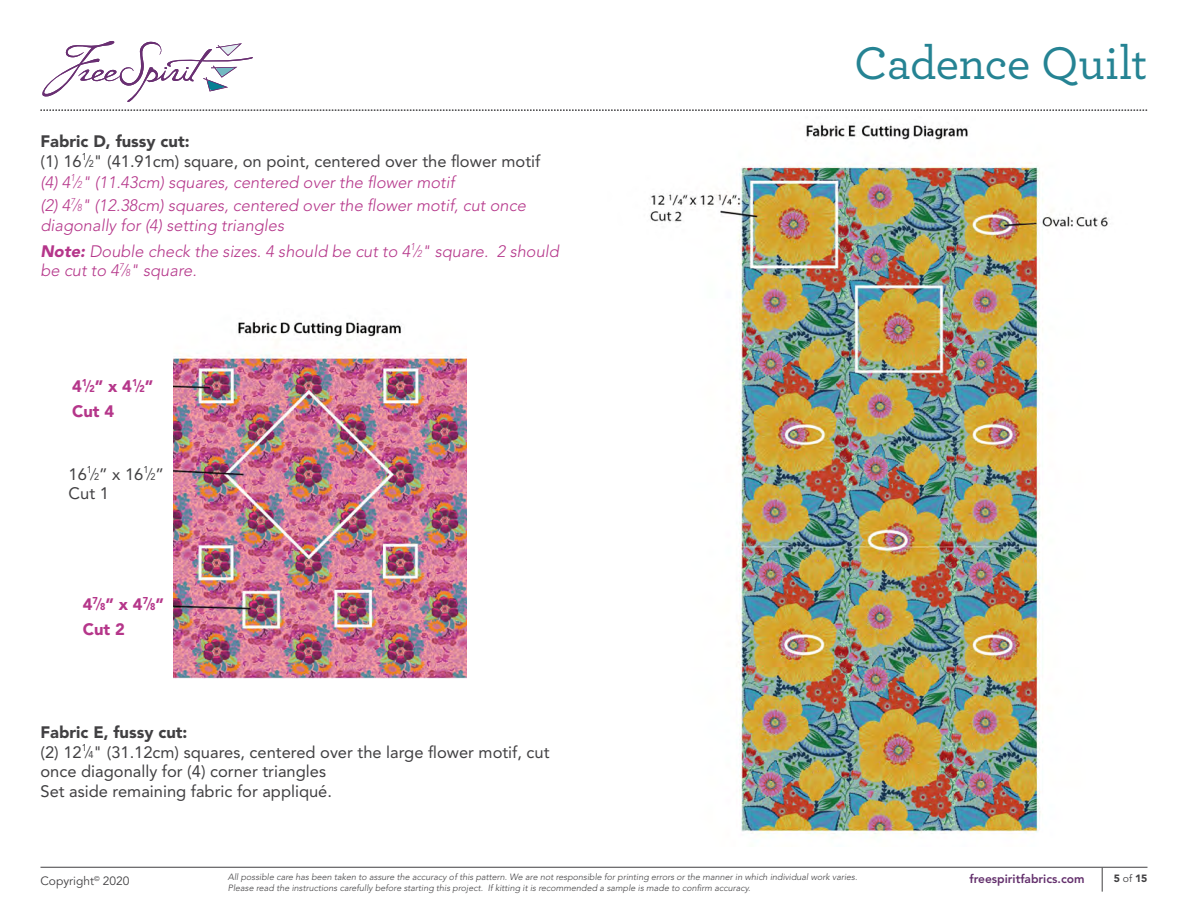
<style>
.page{position:relative;width:1188px;height:918px;background:#fff}
.page>*{position:absolute;margin:0;border:0;box-sizing:border-box;transform-origin:0 0}
.t1{font:500 48px "Archer";letter-spacing:-.01em;color:#258393}
.Notes{font:italic 300 16.5px/19.5px "Avenir LT Std";color:#b5368a}
.BODY{font:16.5px/19.5px "Avenir LT Std";color:#414042}
.BODY-2{font:900 16.5px "Avenir LT Std";color:#414042}
.Notes-2{font:900 16.5px "Avenir LT Std";color:#b5368a}
.t2{font:800 12px "Avenir LT Std";color:#632f6c}
.t3{font:12px "Avenir LT Std";color:#414042}
.t4{font:900 10.5px "Avenir LT Std";color:#414042}
.t5{font:italic 300 9px "Avenir LT Std";color:#414042}
.s1{font-size:9.9px}
.s2{font-weight:900}
.s3{font-weight:400}
</style>
<div class="page">
<svg style="left:1102px;top:868px;width:1px;height:24px"></svg>
<hr style="left:40px;top:867px;width:1108px;height:1px;background:#414042">
<svg style="left:42px;top:41px;width:211px;height:61px"></svg>
<svg style="left:40px;top:110px;width:1108px;height:1px"></svg>
<img style="left:650px;top:124px;width:458px;height:711px">
<img style="left:173px;top:322px;width:293px;height:356px">
<p class="BODY-2" style="left:40px;top:132px;width:151px">Fabric D, fussy cut:</p>
<p class="BODY" style="left:40px;top:152px;width:501px">(1) 16<sup>1</sup>⁄<span class="s1">2</span>" (41.91cm) square, on point, centered over the flower motif</p>
<p class="Notes" style="left:41px;top:173px;width:416px">(4) 4<sup>1</sup>⁄<span class="s1">2</span>" (11.43cm) squares, centered over the flower motif</p>
<p class="Notes" style="left:40px;top:196px;width:487px">(2) 4<sup>7</sup>⁄<span class="s1">8</span>" (12.38cm) squares, centered over the flower motif, cut once diagonally for (4) setting triangles</p>
<p class="Notes" style="left:40px;top:242px;width:520px"><span class="s2">Note:</span> Double check the sizes. 4 should be cut to 4<sup>1</sup>⁄<span class="s1">2</span>" square. 2 should be cut to 4<sup>7</sup>⁄<span class="s1">8</span>" square.</p>
<p class="Notes-2" style="left:72px;top:376px;width:83px">4<sup>1</sup>⁄<span class="s1">2</span>” x 4<sup>1</sup>⁄<span class="s1">2</span>”</p>
<p class="Notes-2" style="left:72px;top:401px;width:44px">Cut 4</p>
<p class="BODY" style="left:69px;top:465px;width:97px">16<sup>1</sup>⁄<span class="s1">2</span>” x 16<sup>1</sup>⁄<span class="s1">2</span>”</p>
<p class="BODY" style="left:69px;top:484px;width:42px">Cut 1</p>
<p class="Notes-2" style="left:83px;top:595px;width:83px">4<sup>7</sup>⁄<span class="s1">8</span>” x 4<sup>7</sup>⁄<span class="s1">8</span>”</p>
<p class="Notes-2" style="left:83px;top:619px;width:44px">Cut 2</p>
<p class="BODY-2" style="left:40px;top:723px;width:148px">Fabric E, fussy cut:</p>
<p class="BODY" style="left:40px;top:743px;width:511px">(2) 12<sup>1</sup>⁄<span class="s1">4</span>" (31.12cm) squares, centered over the large flower motif, cut once diagonally for (4) corner triangles</p>
<p class="BODY" style="left:41px;top:782px;width:293px">Set aside remaining fabric for appliqué.</p>
<h1 class="t1" style="left:854px;top:28px;width:295px">Cadence Quilt</h1>
<h3 class="t3" style="left:40px;top:874px;width:91px">Copyright<sup>©</sup> 2020</h3>
<p class="t5" style="left:228px;top:872px;width:631px">All possible care has been taken to assure the accuracy of this pattern. We are not responsible for printing errors or the manner in which individual work varies.</p>
<h3 class="t2" style="left:969px;top:872px;width:117px">freespiritfabrics.com</h3>
<p class="t4" style="left:1114px;top:872px;width:35px">5 <span class="s3">of</span> 15</p>
<p class="t5" style="left:228px;top:883px;width:524px">Please read the instructions carefully before starting this project. If kitting it is recommended a sample is made to confirm accuracy.</p>
</div>
